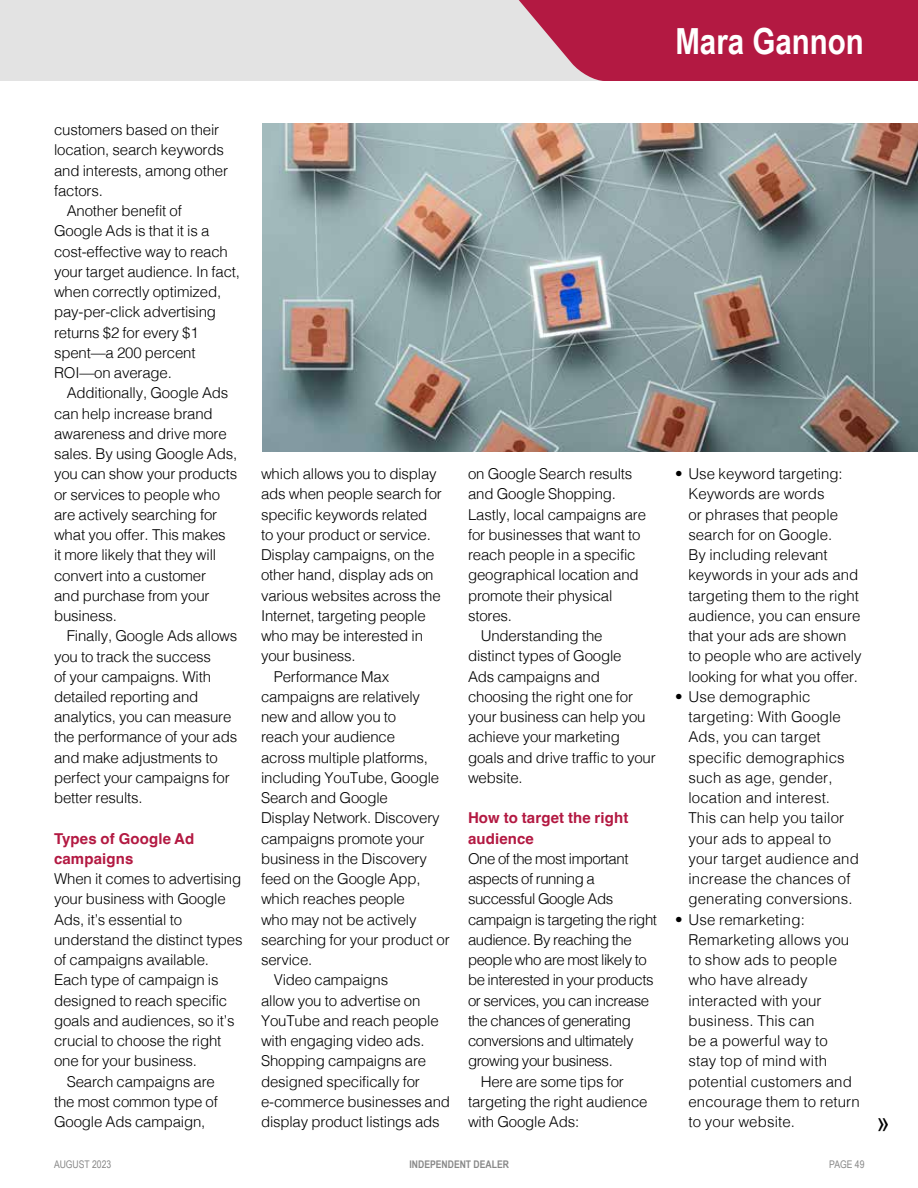
<style>
.page{position:relative;width:918px;height:1188px;background:#fff}
.page>*{position:absolute;margin:0;border:0;box-sizing:border-box;transform-origin:0 0}
.t1{font:700 36px "Arial Narrow";color:#fff}
.t2{font:28.5px "Arial Narrow";color:#000}
.t3{font:300 15px/20.2px "Helvetica";letter-spacing:-.01em;color:#000}
.t4{font:300 15px/20.2px "Helvetica";letter-spacing:.01em;color:#000}
.t5{font:300 15px "Helvetica";letter-spacing:-.03em;color:#000}
.t6{font:700 15px/20.2px "Helvetica";letter-spacing:.01em;color:#b31942}
.t7{font:700 10.5px "Arial Narrow";color:#878787}
.t8{font:10.5px "Arial Narrow";color:#878787}
</style>
<div class="page">
<div style="left:0;top:0;width:503px;height:81px;background:#e3e3e3"></div>
<svg style="left:503px;top:0;width:415px;height:81px;background:#b83155"></svg>
<img style="left:263px;top:124px;width:655px;height:328px">
<h1 class="t1" style="left:675px;top:14px;width:190px">Mara Gannon</h1>
<p class="t3" style="left:54px;top:118px;width:167px">customers based on their</p>
<p class="t3" style="left:54px;top:139px;width:171px">location, search keywords</p>
<p class="t3" style="left:54px;top:159px;width:176px">and interests, among other</p>
<p class="t3" style="left:54px;top:179px;width:50px">factors.</p>
<p class="t3" style="left:67px;top:199px;width:117px">Another benefit of</p>
<p class="t3" style="left:54px;top:220px;width:157px">Google Ads is that it is a</p>
<p class="t3" style="left:54px;top:240px;width:175px">cost-effective way to reach</p>
<p class="t3" style="left:54px;top:260px;width:188px">your target audience. In fact,</p>
<p class="t3" style="left:54px;top:280px;width:169px">when correctly optimized,</p>
<p class="t3" style="left:54px;top:301px;width:164px">pay-per-click advertising</p>
<p class="t3" style="left:54px;top:321px;width:146px">returns $2 for every $1</p>
<p class="t3" style="left:54px;top:341px;width:143px">spent—a 200 percent</p>
<p class="t3" style="left:54px;top:361px;width:119px">ROI—on average.</p>
<p class="t3" style="left:67px;top:382px;width:163px">Additionally, Google Ads</p>
<p class="t3" style="left:54px;top:402px;width:160px">can help increase brand</p>
<p class="t3" style="left:54px;top:422px;width:174px">awareness and drive more</p>
<p class="t3" style="left:54px;top:442px;width:185px">sales. By using Google Ads,</p>
<p class="t3" style="left:54px;top:463px;width:185px">you can show your products</p>
<p class="t3" style="left:54px;top:483px;width:168px">or services to people who</p>
<p class="t3" style="left:54px;top:503px;width:165px">are actively searching for</p>
<p class="t3" style="left:54px;top:523px;width:173px">what you offer. This makes</p>
<p class="t3" style="left:54px;top:544px;width:164px">it more likely that they will</p>
<p class="t3" style="left:54px;top:564px;width:154px">convert into a customer</p>
<p class="t3" style="left:54px;top:584px;width:157px">and purchase from your</p>
<p class="t3" style="left:54px;top:604px;width:64px">business.</p>
<p class="t3" style="left:67px;top:625px;width:172px">Finally, Google Ads allows</p>
<p class="t3" style="left:54px;top:645px;width:159px">you to track the success</p>
<p class="t3" style="left:54px;top:665px;width:159px">of your campaigns. With</p>
<p class="t3" style="left:54px;top:685px;width:146px">detailed reporting and</p>
<p class="t3" style="left:54px;top:706px;width:179px">analytics, you can measure</p>
<p class="t3" style="left:54px;top:726px;width:185px">the performance of your ads</p>
<p class="t3" style="left:54px;top:746px;width:165px">and make adjustments to</p>
<p class="t3" style="left:54px;top:766px;width:177px">perfect your campaigns for</p>
<p class="t3" style="left:54px;top:787px;width:90px">better results.</p>
<p class="t6" style="left:54px;top:830px;width:142px">Types of Google Ad campaigns</p>
<p class="t3" style="left:54px;top:868px;width:189px">When it comes to advertising</p>
<p class="t3" style="left:54px;top:888px;width:173px">your business with Google</p>
<p class="t3" style="left:54px;top:908px;width:130px">Ads, it’s essential to</p>
<p class="t3" style="left:54px;top:928px;width:190px">understand the distinct types</p>
<p class="t3" style="left:54px;top:949px;width:157px">of campaigns available.</p>
<p class="t3" style="left:54px;top:969px;width:166px">Each type of campaign is</p>
<p class="t3" style="left:54px;top:989px;width:175px">designed to reach specific</p>
<p class="t3" style="left:54px;top:1009px;width:182px">goals and audiences, so it’s</p>
<p class="t3" style="left:54px;top:1030px;width:169px">crucial to choose the right</p>
<p class="t3" style="left:54px;top:1050px;width:145px">one for your business.</p>
<p class="t3" style="left:67px;top:1070px;width:150px">Search campaigns are</p>
<p class="t3" style="left:54px;top:1090px;width:165px">the most common type of</p>
<p class="t3" style="left:54px;top:1111px;width:153px">Google Ads campaign,</p>
<p class="t3" style="left:261px;top:463px;width:177px">which allows you to display</p>
<p class="t3" style="left:261px;top:483px;width:182px">ads when people search for</p>
<p class="t3" style="left:261px;top:503px;width:168px">specific keywords related</p>
<p class="t3" style="left:261px;top:523px;width:171px">to your product or service.</p>
<p class="t3" style="left:261px;top:544px;width:175px">Display campaigns, on the</p>
<p class="t3" style="left:261px;top:564px;width:174px">other hand, display ads on</p>
<p class="t3" style="left:261px;top:584px;width:181px">various websites across the</p>
<p class="t3" style="left:261px;top:604px;width:166px">Internet, targeting people</p>
<p class="t3" style="left:261px;top:625px;width:164px">who may be interested in</p>
<p class="t3" style="left:261px;top:645px;width:96px">your business.</p>
<p class="t3" style="left:274px;top:665px;width:117px">Performance Max</p>
<p class="t3" style="left:261px;top:685px;width:161px">campaigns are relatively</p>
<p class="t3" style="left:261px;top:706px;width:137px">new and allow you to</p>
<p class="t3" style="left:261px;top:726px;width:136px">reach your audience</p>
<p class="t3" style="left:261px;top:746px;width:169px">across multiple platforms,</p>
<p class="t3" style="left:261px;top:766px;width:180px">including YouTube, Google</p>
<p class="t3" style="left:261px;top:787px;width:128px">Search and Google</p>
<p class="t3" style="left:261px;top:807px;width:180px">Display Network. Discovery</p>
<p class="t3" style="left:261px;top:827px;width:165px">campaigns promote your</p>
<p class="t3" style="left:261px;top:847px;width:167px">business in the Discovery</p>
<p class="t3" style="left:261px;top:868px;width:161px">feed on the Google App,</p>
<p class="t3" style="left:261px;top:888px;width:145px">which reaches people</p>
<p class="t3" style="left:261px;top:908px;width:157px">who may not be actively</p>
<p class="t3" style="left:261px;top:928px;width:190px">searching for your product or</p>
<p class="t3" style="left:261px;top:949px;width:53px">service.</p>
<p class="t3" style="left:274px;top:969px;width:116px">Video campaigns</p>
<p class="t3" style="left:261px;top:989px;width:161px">allow you to advertise on</p>
<p class="t3" style="left:261px;top:1009px;width:179px">YouTube and reach people</p>
<p class="t3" style="left:261px;top:1030px;width:165px">with engaging video ads.</p>
<p class="t3" style="left:261px;top:1050px;width:167px">Shopping campaigns are</p>
<p class="t3" style="left:261px;top:1070px;width:160px">designed specifically for</p>
<p class="t3" style="left:261px;top:1090px;width:191px">e-commerce businesses and</p>
<p class="t3" style="left:261px;top:1111px;width:180px">display product listings ads</p>
<p class="t3" style="left:468px;top:463px;width:166px">on Google Search results</p>
<p class="t3" style="left:468px;top:483px;width:150px">and Google Shopping.</p>
<p class="t3" style="left:468px;top:503px;width:180px">Lastly, local campaigns are</p>
<p class="t3" style="left:468px;top:523px;width:174px">for businesses that want to</p>
<p class="t3" style="left:468px;top:544px;width:169px">reach people in a specific</p>
<p class="t3" style="left:468px;top:564px;width:172px">geographical location and</p>
<p class="t3" style="left:468px;top:584px;width:146px">promote their physical</p>
<p class="t3" style="left:468px;top:604px;width:46px">stores.</p>
<p class="t3" style="left:481px;top:625px;width:123px">Understanding the</p>
<p class="t3" style="left:468px;top:645px;width:155px">distinct types of Google</p>
<p class="t3" style="left:468px;top:665px;width:133px">Ads campaigns and</p>
<p class="t3" style="left:468px;top:685px;width:167px">choosing the right one for</p>
<p class="t3" style="left:468px;top:706px;width:179px">your business can help you</p>
<p class="t3" style="left:468px;top:726px;width:153px">achieve your marketing</p>
<p class="t3" style="left:468px;top:746px;width:189px">goals and drive traffic to your</p>
<p class="t3" style="left:468px;top:766px;width:56px">website.</p>
<p class="t6" style="left:468px;top:810px;width:162px">How to target the right audience</p>
<p class="t5" style="left:468px;top:846px;width:162px">One of the most important</p>
<p class="t5" style="left:468px;top:866px;width:128px">aspects of running a</p>
<p class="t5" style="left:468px;top:886px;width:147px">successful Google Ads</p>
<p class="t5" style="left:468px;top:907px;width:191px">campaign is targeting the right</p>
<p class="t5" style="left:468px;top:927px;width:165px">audience. By reaching the</p>
<p class="t5" style="left:468px;top:947px;width:180px">people who are most likely to</p>
<p class="t5" style="left:468px;top:967px;width:187px">be interested in your products</p>
<p class="t5" style="left:468px;top:988px;width:183px">or services, you can increase</p>
<p class="t5" style="left:468px;top:1008px;width:164px">the chances of generating</p>
<p class="t5" style="left:468px;top:1028px;width:167px">conversions and ultimately</p>
<p class="t5" style="left:468px;top:1048px;width:146px">growing your business.</p>
<p class="t3" style="left:481px;top:1070px;width:145px">Here are some tips for</p>
<p class="t3" style="left:468px;top:1090px;width:181px">targeting the right audience</p>
<p class="t3" style="left:468px;top:1111px;width:113px">with Google Ads:</p>
<p class="t3" style="left:689px;top:463px;width:175px;text-indent:-14px">• Use keyword targeting:<br>Keywords are words<br>or phrases that people search for on Google.<br>By including relevant keywords in your ads and targeting them to the right audience, you can ensure that your ads are shown to people who are actively looking for what you offer.</p>
<p class="t4" style="left:689px;top:685px;width:172px;text-indent:-14px">• Use demographic targeting: With Google<br>Ads, you can target specific demographics such as age, gender, location and interest.<br>This can help you tailor your ads to appeal to your target audience and increase the chances of generating conversions.</p>
<p class="t4" style="left:689px;top:908px;width:173px;text-indent:-14px">• Use remarketing:<br>Remarketing allows you to show ads to people who have already interacted with your business. This can<br>be a powerful way to<br>stay top of mind with potential customers and encourage them to return to your website.</p>
<p class="t8" style="left:54px;top:1156px;width:59px">AUGUST 2023</p>
<p class="t7" style="left:410px;top:1156px;width:101px">INDEPENDENT DEALER</p>
<p class="t8" style="left:829px;top:1156px;width:37px">PAGE 49</p>
<h2 class="t2" style="left:877px;top:1102px;width:14px">»</h2>
</div>
